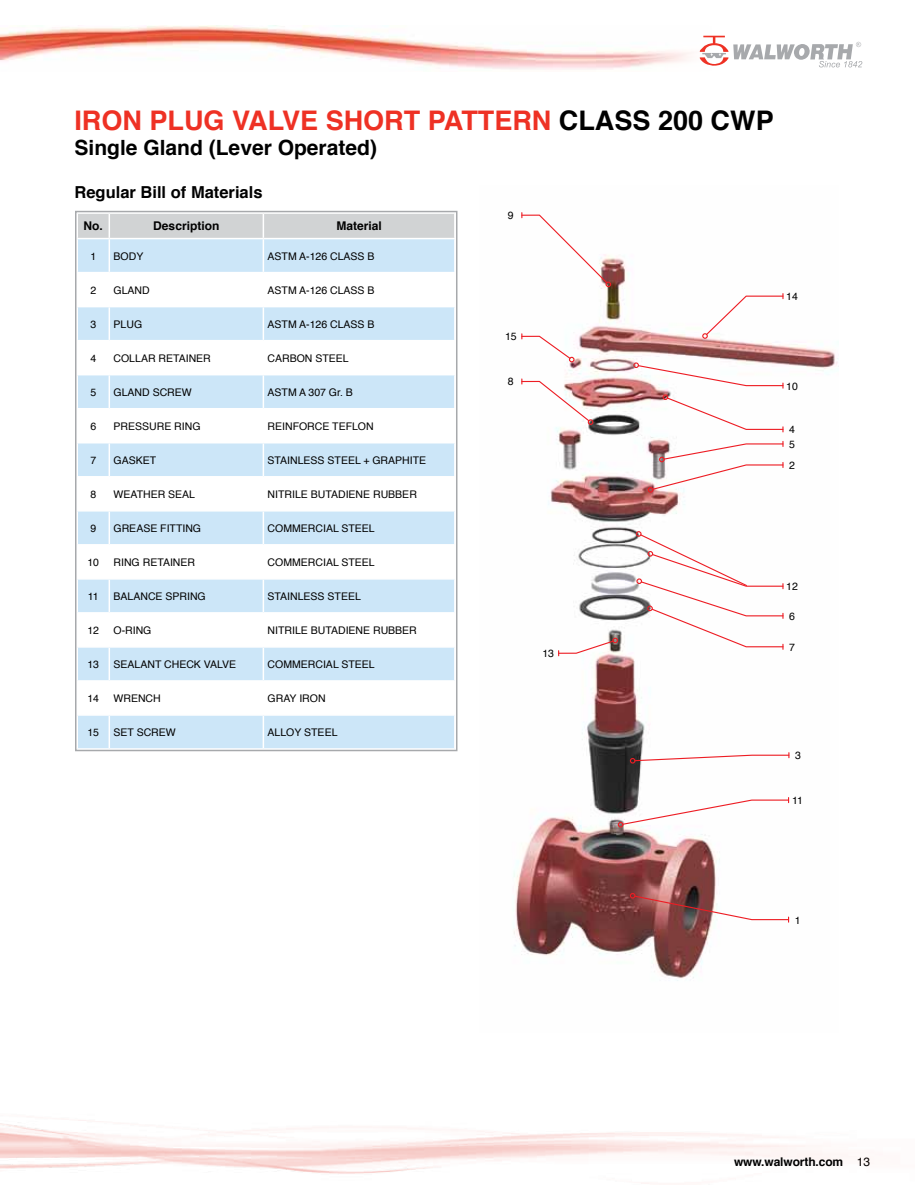
<style>
.page{position:relative;width:915px;height:1191px;background:#fff}
.page>*{position:absolute;margin:0;border:0;box-sizing:border-box;transform-origin:0 0}
.t1{font:700 27px "Helvetica";color:#ee3124}
.t2{font:700 21px "Helvetica";color:#000}
.t3{font:700 16.5px "Helvetica";color:#000}
.t4{font:700 12px "Helvetica";color:#000}
.t5{font:10.5px "Helvetica";color:#000}
.s1{color:#000}
.s2{font-weight:400}
</style>
<div class="page">
<svg style="left:716px;top:36px;width:146px;height:31px"></svg>
<img style="left:0;top:26px;width:716px;height:44px">
<div style="left:78px;top:239px;width:376px;height:509px;background:#cce6f8"></div>
<svg style="left:78px;top:273px;width:376px;height:441px"></svg>
<div style="left:78px;top:214px;width:376px;height:24px;background:#d1d3d4"></div>
<hr style="left:108px;top:239px;width:2px;height:33px;background:#fff">
<hr style="left:262px;top:239px;width:2px;height:33px;background:#fff">
<hr style="left:76px;top:272px;width:33px;height:1px;background:#fff">
<hr style="left:109px;top:272px;width:154px;height:1px;background:#fff">
<hr style="left:108px;top:273px;width:2px;height:33px;background:#fff">
<hr style="left:263px;top:272px;width:192px;height:1px;background:#fff">
<hr style="left:262px;top:273px;width:2px;height:33px;background:#fff">
<hr style="left:76px;top:306px;width:33px;height:1px;background:#fff">
<hr style="left:109px;top:306px;width:154px;height:1px;background:#fff">
<hr style="left:108px;top:307px;width:2px;height:33px;background:#fff">
<hr style="left:263px;top:306px;width:192px;height:1px;background:#fff">
<hr style="left:262px;top:307px;width:2px;height:33px;background:#fff">
<hr style="left:76px;top:340px;width:33px;height:1px;background:#fff">
<hr style="left:109px;top:340px;width:154px;height:1px;background:#fff">
<hr style="left:108px;top:341px;width:2px;height:33px;background:#fff">
<hr style="left:263px;top:340px;width:192px;height:1px;background:#fff">
<hr style="left:262px;top:341px;width:2px;height:33px;background:#fff">
<hr style="left:76px;top:374px;width:33px;height:1px;background:#fff">
<hr style="left:109px;top:374px;width:154px;height:1px;background:#fff">
<hr style="left:108px;top:375px;width:2px;height:33px;background:#fff">
<hr style="left:263px;top:374px;width:192px;height:1px;background:#fff">
<hr style="left:262px;top:375px;width:2px;height:33px;background:#fff">
<hr style="left:76px;top:408px;width:33px;height:1px;background:#fff">
<hr style="left:109px;top:408px;width:154px;height:1px;background:#fff">
<hr style="left:108px;top:409px;width:2px;height:33px;background:#fff">
<hr style="left:263px;top:408px;width:192px;height:1px;background:#fff">
<hr style="left:262px;top:409px;width:2px;height:33px;background:#fff">
<hr style="left:76px;top:442px;width:33px;height:1px;background:#fff">
<hr style="left:109px;top:442px;width:154px;height:1px;background:#fff">
<hr style="left:108px;top:443px;width:2px;height:33px;background:#fff">
<hr style="left:263px;top:442px;width:192px;height:1px;background:#fff">
<hr style="left:262px;top:443px;width:2px;height:33px;background:#fff">
<hr style="left:76px;top:476px;width:33px;height:1px;background:#fff">
<hr style="left:109px;top:476px;width:154px;height:1px;background:#fff">
<hr style="left:108px;top:477px;width:2px;height:33px;background:#fff">
<hr style="left:263px;top:476px;width:192px;height:1px;background:#fff">
<hr style="left:262px;top:477px;width:2px;height:33px;background:#fff">
<hr style="left:76px;top:510px;width:33px;height:1px;background:#fff">
<hr style="left:109px;top:510px;width:154px;height:1px;background:#fff">
<hr style="left:108px;top:511px;width:2px;height:33px;background:#fff">
<hr style="left:263px;top:510px;width:192px;height:1px;background:#fff">
<hr style="left:262px;top:511px;width:2px;height:33px;background:#fff">
<hr style="left:76px;top:544px;width:33px;height:1px;background:#fff">
<hr style="left:109px;top:544px;width:154px;height:1px;background:#fff">
<hr style="left:108px;top:545px;width:2px;height:33px;background:#fff">
<hr style="left:263px;top:544px;width:192px;height:1px;background:#fff">
<hr style="left:262px;top:545px;width:2px;height:33px;background:#fff">
<hr style="left:76px;top:578px;width:33px;height:1px;background:#fff">
<hr style="left:109px;top:578px;width:154px;height:1px;background:#fff">
<hr style="left:108px;top:579px;width:2px;height:33px;background:#fff">
<hr style="left:263px;top:578px;width:192px;height:1px;background:#fff">
<hr style="left:262px;top:579px;width:2px;height:33px;background:#fff">
<hr style="left:76px;top:612px;width:33px;height:1px;background:#fff">
<hr style="left:109px;top:612px;width:154px;height:1px;background:#fff">
<hr style="left:108px;top:613px;width:2px;height:33px;background:#fff">
<hr style="left:263px;top:612px;width:192px;height:1px;background:#fff">
<hr style="left:262px;top:613px;width:2px;height:33px;background:#fff">
<hr style="left:76px;top:646px;width:33px;height:1px;background:#fff">
<hr style="left:109px;top:646px;width:154px;height:1px;background:#fff">
<hr style="left:108px;top:647px;width:2px;height:33px;background:#fff">
<hr style="left:263px;top:646px;width:192px;height:1px;background:#fff">
<hr style="left:262px;top:647px;width:2px;height:33px;background:#fff">
<hr style="left:76px;top:680px;width:33px;height:1px;background:#fff">
<hr style="left:109px;top:680px;width:154px;height:1px;background:#fff">
<hr style="left:108px;top:681px;width:2px;height:33px;background:#fff">
<hr style="left:263px;top:680px;width:192px;height:1px;background:#fff">
<hr style="left:262px;top:681px;width:2px;height:33px;background:#fff">
<hr style="left:76px;top:714px;width:33px;height:1px;background:#fff">
<hr style="left:109px;top:714px;width:154px;height:1px;background:#fff">
<hr style="left:108px;top:715px;width:2px;height:33px;background:#fff">
<hr style="left:263px;top:714px;width:192px;height:1px;background:#fff">
<hr style="left:262px;top:715px;width:2px;height:33px;background:#fff">
<div style="left:75px;top:211px;width:382px;height:540px;border:2px solid #a7a9ac"></div>
<img style="left:514px;top:212px;width:324px;height:769px">
<svg style="left:629px;top:893px;width:160px;height:29px"></svg>
<svg style="left:617px;top:797px;width:172px;height:30px"></svg>
<svg style="left:629px;top:752px;width:160px;height:11px"></svg>
<svg style="left:702px;top:294px;width:81px;height:45px"></svg>
<svg style="left:633px;top:362px;width:150px;height:26px"></svg>
<svg style="left:662px;top:394px;width:121px;height:38px"></svg>
<svg style="left:647px;top:441px;width:136px;height:51px"></svg>
<svg style="left:557px;top:637px;width:60px;height:19px"></svg>
<svg style="left:520px;top:213px;width:91px;height:74px"></svg>
<svg style="left:520px;top:379px;width:73px;height:46px"></svg>
<svg style="left:520px;top:334px;width:54px;height:28px"></svg>
<svg style="left:635px;top:531px;width:148px;height:118px"></svg>
<h1 class="t1" style="left:74px;top:98px;width:700px">IRON PLUG VALVE SHORT PATTERN <span class="s1">CLASS 200 CWP</span></h1>
<h2 class="t2" style="left:74px;top:131px;width:304px">Single Gland (Lever Operated)</h2>
<h3 class="t3" style="left:74px;top:179px;width:189px">Regular Bill of Materials</h3>
<p class="t4" style="left:84px;top:216px;width:21px">No.</p>
<p class="t4" style="left:153px;top:216px;width:68px">Description</p>
<p class="t4" style="left:336px;top:216px;width:47px">Material</p>
<p class="t5" style="left:90px;top:248px;width:7px">1</p>
<p class="t5" style="left:113px;top:248px;width:31px">BODY</p>
<p class="t5" style="left:267px;top:248px;width:108px">ASTM A-126 CLASS B</p>
<p class="t5" style="left:90px;top:282px;width:7px">2</p>
<p class="t5" style="left:113px;top:282px;width:38px">GLAND</p>
<p class="t5" style="left:267px;top:282px;width:108px">ASTM A-126 CLASS B</p>
<p class="t5" style="left:90px;top:316px;width:7px">3</p>
<p class="t5" style="left:113px;top:316px;width:30px">PLUG</p>
<p class="t5" style="left:267px;top:316px;width:108px">ASTM A-126 CLASS B</p>
<p class="t5" style="left:90px;top:350px;width:7px">4</p>
<p class="t5" style="left:113px;top:350px;width:99px">COLLAR RETAINER</p>
<p class="t5" style="left:267px;top:350px;width:83px">CARBON STEEL</p>
<p class="t5" style="left:90px;top:384px;width:7px">5</p>
<p class="t5" style="left:113px;top:384px;width:80px">GLAND SCREW</p>
<p class="t5" style="left:267px;top:384px;width:87px">ASTM A 307 Gr. B</p>
<p class="t5" style="left:90px;top:418px;width:7px">6</p>
<p class="t5" style="left:113px;top:418px;width:88px">PRESSURE RING</p>
<p class="t5" style="left:267px;top:418px;width:107px">REINFORCE TEFLON</p>
<p class="t5" style="left:90px;top:452px;width:7px">7</p>
<p class="t5" style="left:113px;top:452px;width:44px">GASKET</p>
<p class="t5" style="left:267px;top:452px;width:160px">STAINLESS STEEL + GRAPHITE</p>
<p class="t5" style="left:90px;top:486px;width:7px">8</p>
<p class="t5" style="left:113px;top:486px;width:83px">WEATHER SEAL</p>
<p class="t5" style="left:267px;top:486px;width:151px">NITRILE BUTADIENE RUBBER</p>
<p class="t5" style="left:90px;top:520px;width:7px">9</p>
<p class="t5" style="left:113px;top:520px;width:89px">GREASE FITTING</p>
<p class="t5" style="left:267px;top:520px;width:108px">COMMERCIAL STEEL</p>
<p class="t5" style="left:87px;top:554px;width:13px">10</p>
<p class="t5" style="left:113px;top:554px;width:83px">RING RETAINER</p>
<p class="t5" style="left:267px;top:554px;width:108px">COMMERCIAL STEEL</p>
<p class="t5" style="left:88px;top:588px;width:12px">11</p>
<p class="t5" style="left:113px;top:588px;width:94px">BALANCE SPRING</p>
<p class="t5" style="left:267px;top:588px;width:95px">STAINLESS STEEL</p>
<p class="t5" style="left:87px;top:622px;width:13px">12</p>
<p class="t5" style="left:113px;top:622px;width:39px">O-RING</p>
<p class="t5" style="left:267px;top:622px;width:151px">NITRILE BUTADIENE RUBBER</p>
<p class="t5" style="left:87px;top:656px;width:13px">13</p>
<p class="t5" style="left:113px;top:656px;width:124px">SEALANT CHECK VALVE</p>
<p class="t5" style="left:267px;top:656px;width:108px">COMMERCIAL STEEL</p>
<p class="t5" style="left:87px;top:690px;width:13px">14</p>
<p class="t5" style="left:113px;top:690px;width:49px">WRENCH</p>
<p class="t5" style="left:267px;top:690px;width:59px">GRAY IRON</p>
<p class="t5" style="left:87px;top:724px;width:13px">15</p>
<p class="t5" style="left:113px;top:724px;width:64px">SET SCREW</p>
<p class="t5" style="left:267px;top:724px;width:71px">ALLOY STEEL</p>
<p class="t5" style="left:507px;top:207px;width:7px">9</p>
<p class="t5" style="left:505px;top:328px;width:13px">15</p>
<p class="t5" style="left:507px;top:373px;width:7px">8</p>
<p class="t5" style="left:542px;top:645px;width:13px">13</p>
<p class="t5" style="left:786px;top:288px;width:13px">14</p>
<p class="t5" style="left:786px;top:378px;width:13px">10</p>
<p class="t5" style="left:788px;top:421px;width:7px">4</p>
<p class="t5" style="left:788px;top:457px;width:7px">2</p>
<p class="t5" style="left:788px;top:436px;width:7px">5</p>
<p class="t5" style="left:786px;top:578px;width:13px">12</p>
<p class="t5" style="left:788px;top:608px;width:7px">6</p>
<p class="t5" style="left:788px;top:639px;width:7px">7</p>
<p class="t5" style="left:794px;top:747px;width:7px">3</p>
<p class="t5" style="left:791px;top:792px;width:12px">11</p>
<p class="t5" style="left:794px;top:911px;width:7px">1</p>
<p class="t4" style="left:733px;top:1151px;width:137px">www.walworth.com <span class="s2">13</span></p>
</div>
